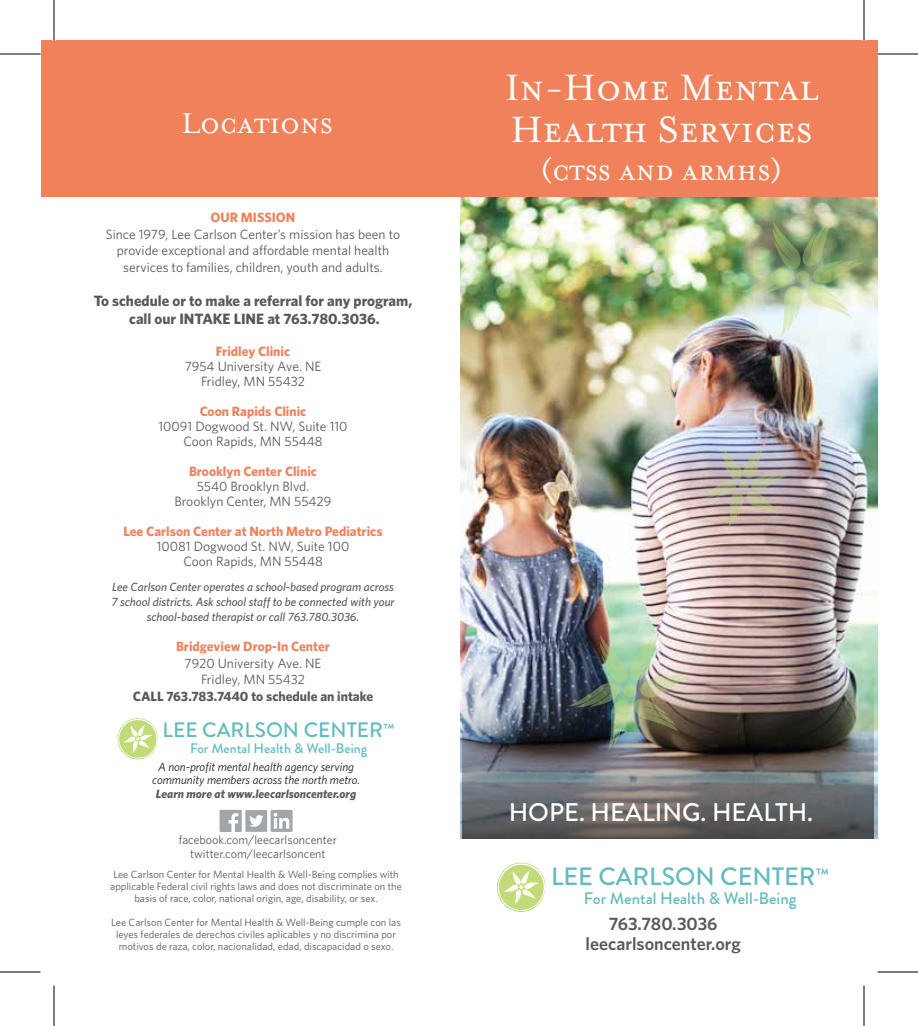
<style>
.page{position:relative;width:918px;height:1026px;background:#fff}
.page>*{position:absolute;margin:0;border:0;box-sizing:border-box;transform-origin:0 0}
.t1{font:42px/42px "Mrs Eaves Small Caps";color:#fff}
.t2{font:33px "Mrs Eaves Small Caps";color:#fff}
.t3{font:500 25.5px "Brandon Grotesque";color:#fff}
.t4{font:500 25.05px "Brandon Grotesque";color:#63bbbf}
.t5{font:500 20.85px "Brandon Grotesque";color:#63bbbf}
.t6{font:600 18px/19.5px "Whitney";color:#56585b;text-align:center}
.t7{font:500 16.65px "Brandon Grotesque";color:#63bbbf}
.t8{font:700 15px/18px "Whitney";color:#56585b;text-align:center}
.t9{font:500 13.8px "Brandon Grotesque";color:#63bbbf}
.t10{font:13.5px/15px "Whitney";color:#56585b;text-align:center}
.t11{font:700 13.5px "Whitney";color:#f0825b}
.t12{font:700 13.5px "Whitney";color:#56585b}
.t13{font:italic 500 12px/15px "Whitney";color:#56585b;text-align:center}
.t14{font:italic 12px/13.5px "Whitney";color:#1b181b;text-align:center}
.t15{font:12px/13.5px "Whitney";color:#56585b;text-align:center}
.t16{font:italic 700 12px "Whitney";color:#56585b}
.t17{font:10.5px/12px "Whitney";color:#56585b;text-align:center}
.s1{font-size:16.05px}
.s2{font-size:19.2px}
</style>
<div class="page">
<img style="left:460px;top:197px;width:418px;height:642px">
<img style="left:462px;top:647px;width:412px;height:192px">
<div style="left:41px;top:40px;width:837px;height:157px;background:#f0825b"></div>
<img style="left:741px;top:220px;width:123px;height:117px">
<svg style="left:797px;top:271px;width:12px;height:13px"></svg>
<img style="left:569px;top:634px;width:123px;height:117px">
<svg style="left:624px;top:685px;width:12px;height:12px"></svg>
<img style="left:700px;top:445px;width:88px;height:84px">
<svg style="left:739px;top:481px;width:9px;height:10px"></svg>
<svg style="left:497px;top:862px;width:49px;height:50px"></svg>
<svg style="left:220px;top:810px;width:73px;height:22px"></svg>
<svg style="left:118px;top:718px;width:41px;height:41px"></svg>
<svg style="left:0;top:53px;width:40px;height:1px"></svg>
<svg style="left:878px;top:53px;width:40px;height:1px"></svg>
<svg style="left:0;top:971px;width:40px;height:1px"></svg>
<svg style="left:878px;top:971px;width:40px;height:1px"></svg>
<svg style="left:53px;top:0;width:1px;height:40px"></svg>
<svg style="left:53px;top:986px;width:1px;height:40px"></svg>
<svg style="left:863px;top:0;width:1px;height:40px"></svg>
<svg style="left:863px;top:986px;width:1px;height:40px"></svg>
<hr style="left:0;top:54px;width:40px;height:1px;background:#000">
<hr style="left:878px;top:54px;width:40px;height:1px;background:#000">
<hr style="left:0;top:972px;width:40px;height:1px;background:#000">
<hr style="left:878px;top:972px;width:40px;height:1px;background:#000">
<hr style="left:54px;top:0;width:1px;height:40px;background:#000">
<hr style="left:54px;top:986px;width:1px;height:40px;background:#000">
<hr style="left:864px;top:0;width:1px;height:40px;background:#000">
<hr style="left:864px;top:986px;width:1px;height:40px;background:#000">
<h2 class="t2" style="left:181px;top:106px;width:153px">Locations</h2>
<p class="t11" style="left:211px;top:209px;width:86px">OUR MISSION</p>
<p class="t10" style="left:106px;top:225px;width:296px;line-height:16.5px">Since 1979, Lee Carlson Center’s mission has been to provide exceptional and affordable mental health services to families, children, youth and adults.</p>
<h3 class="t8" style="left:94px;top:292px;width:320px">To schedule or to make a referral for any program, call our INTAKE LINE at 763.780.3036.</h3>
<p class="t11" style="left:216px;top:343px;width:76px">Fridley Clinic</p>
<p class="t10" style="left:185px;top:358px;width:138px">7954 University Ave. NE<br>Fridley, MN 55432</p>
<p class="t11" style="left:200px;top:403px;width:108px">Coon Rapids Clinic</p>
<p class="t10" style="left:158px;top:418px;width:191px">10091 Dogwood St. NW, Suite 110<br>Coon Rapids, MN 55448</p>
<p class="t11" style="left:189px;top:463px;width:130px">Brooklyn Center Clinic</p>
<p class="t10" style="left:175px;top:478px;width:158px">5540 Brooklyn Blvd.<br>Brooklyn Center, MN 55429</p>
<p class="t11" style="left:123px;top:523px;width:261px">Lee Carlson Center at North Metro Pediatrics</p>
<p class="t10" style="left:157px;top:538px;width:194px">10081 Dogwood St. NW, Suite 100<br>Coon Rapids, MN 55448</p>
<p class="t13" style="left:111px;top:579px;width:285px">Lee Carlson Center operates a school-based program across<br>7 school districts. Ask school staff to be connected with your school-based therapist or call 763.780.3036.</p>
<p class="t11" style="left:176px;top:638px;width:155px">Bridgeview Drop-In Center</p>
<p class="t10" style="left:185px;top:654px;width:138px;line-height:16.5px">7920 University Ave. NE<br>Fridley, MN 55432</p>
<p class="t12" style="left:133px;top:688px;width:242px">CALL 763.783.7440 to schedule an intake</p>
<h3 class="t5" style="left:163px;top:715px;width:233px">LEE CARLSON CENTER<span class="s1">™</span></h3>
<h3 class="t9" style="left:190px;top:739px;width:179px">For Mental Health &amp; Well-Being</h3>
<p class="t14" style="left:152px;top:760px;width:209px">A non-profit mental health agency serving community members across the north metro.</p>
<p class="t16" style="left:156px;top:787px;width:202px">Learn more at www.leecarlsoncenter.org</p>
<p class="t15" style="left:179px;top:833px;width:159px">facebook.com/leecarlsoncenter twitter.com/leecarlsoncent</p>
<p class="t17" style="left:110px;top:868px;width:293px">Lee Carlson Center for Mental Health &amp; Well-Being complies with applicable Federal civil rights laws and does not discriminate on the basis of race, color, national origin, age, disability, or sex.</p>
<p class="t17" style="left:111px;top:916px;width:291px">Lee Carlson Center for Mental Health &amp; Well-Being cumple con las leyes federales de derechos civiles aplicables y no discrimina por motivos de raza, color, nacionalidad, edad, discapacidad o sexo.</p>
<h1 class="t1" style="left:505px;top:68px;width:314px">In-Home Mental<br>Health Services</h1>
<h2 class="t2" style="left:541px;top:153px;width:243px">(ctss and armhs)</h2>
<h3 class="t3" style="left:509px;top:794px;width:306px">HOPE. HEALING. HEALTH.</h3>
<h3 class="t4" style="left:551px;top:859px;width:280px">LEE CARLSON CENTER<span class="s2">™</span></h3>
<h3 class="t7" style="left:584px;top:887px;width:214px">For Mental Health &amp; Well-Being</h3>
<h3 class="t6" style="left:586px;top:914px;width:157px">763.780.3036 leecarlsoncenter.org</h3>
</div>
